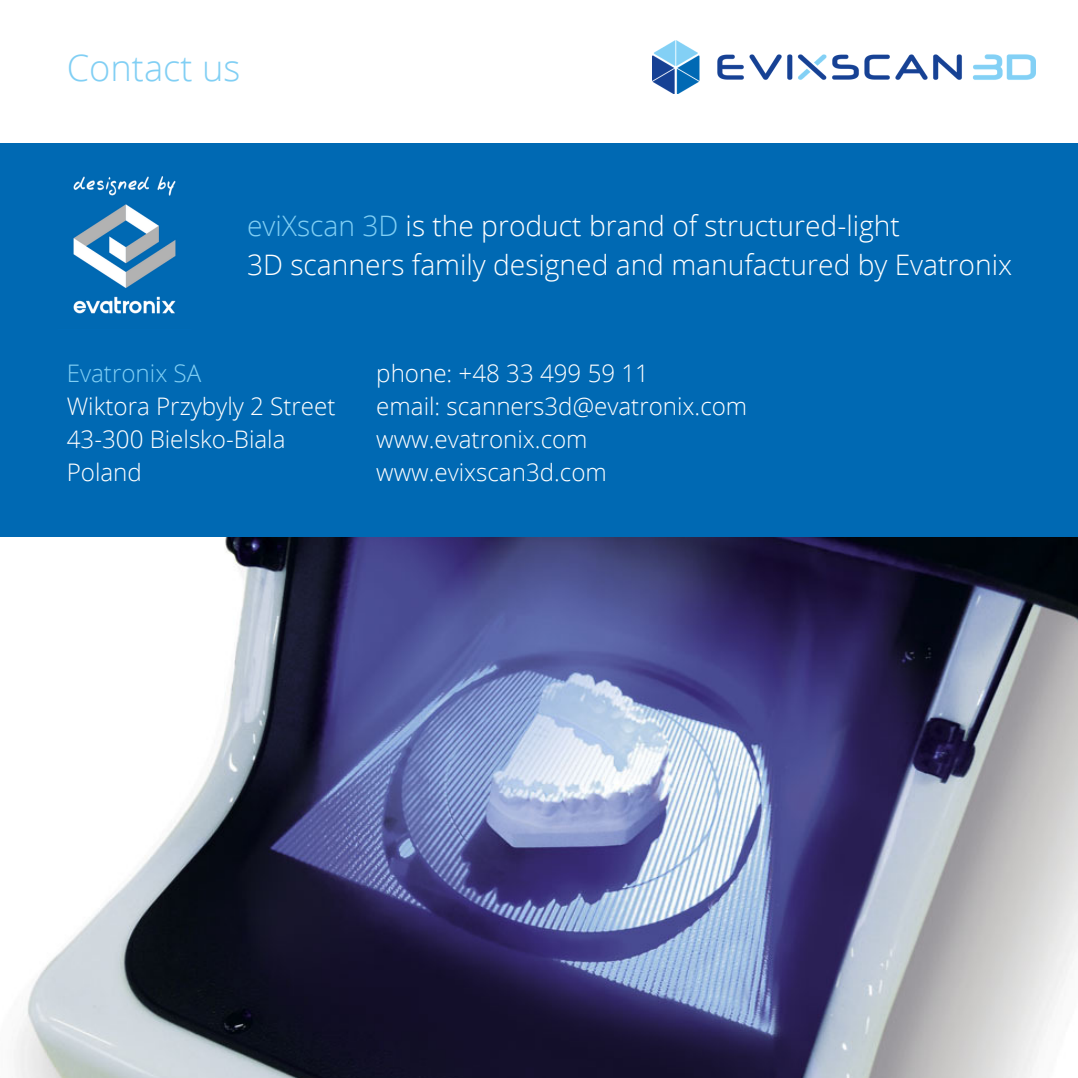
<style>
.page{position:relative;width:1078px;height:1078px;background:#fff}
.page>*{position:absolute;margin:0;border:0;box-sizing:border-box;transform-origin:0 0}
.t1{font:300 36.2px "Open Sans";color:#81cff4}
.t2{font:300 28.2px/39px "Open Sans";color:#fff}
.t3{font:300 24.2px/33px "Open Sans";color:#fff}
.t4{font:300 24.2px "Open Sans";color:#81cff4}
.s1{color:#81cff4}
</style>
<div class="page">
<img style="left:0;top:536px;width:1077px;height:541px">
<div style="left:0;top:0;width:1077px;height:536px;background:#0069b3"></div>
<div style="left:0;top:0;width:1077px;height:143px;background:#fff"></div>
<img style="left:652px;top:41px;width:383px;height:52px">
<img style="left:73px;top:176px;width:103px;height:138px">
<h1 class="t1" style="left:67px;top:42px;width:175px">Contact us</h1>
<p class="t2" style="left:247px;top:205px;width:766px"><span class="s1">eviXscan 3D</span> is the product brand of structured-light<br>3D scanners family designed and manufactured by Evatronix</p>
<p class="t4" style="left:67px;top:356px;width:136px">Evatronix SA</p>
<p class="t3" style="left:67px;top:388px;width:270px">Wiktora Przybyly 2 Street<br>43-300 Bielsko-Biala<br>Poland</p>
<p class="t3" style="left:376px;top:355px;width:372px">phone: +48 33 499 59 11<br>email: scanners3d@evatronix.com www.evatronix.com www.evixscan3d.com</p>
</div>
